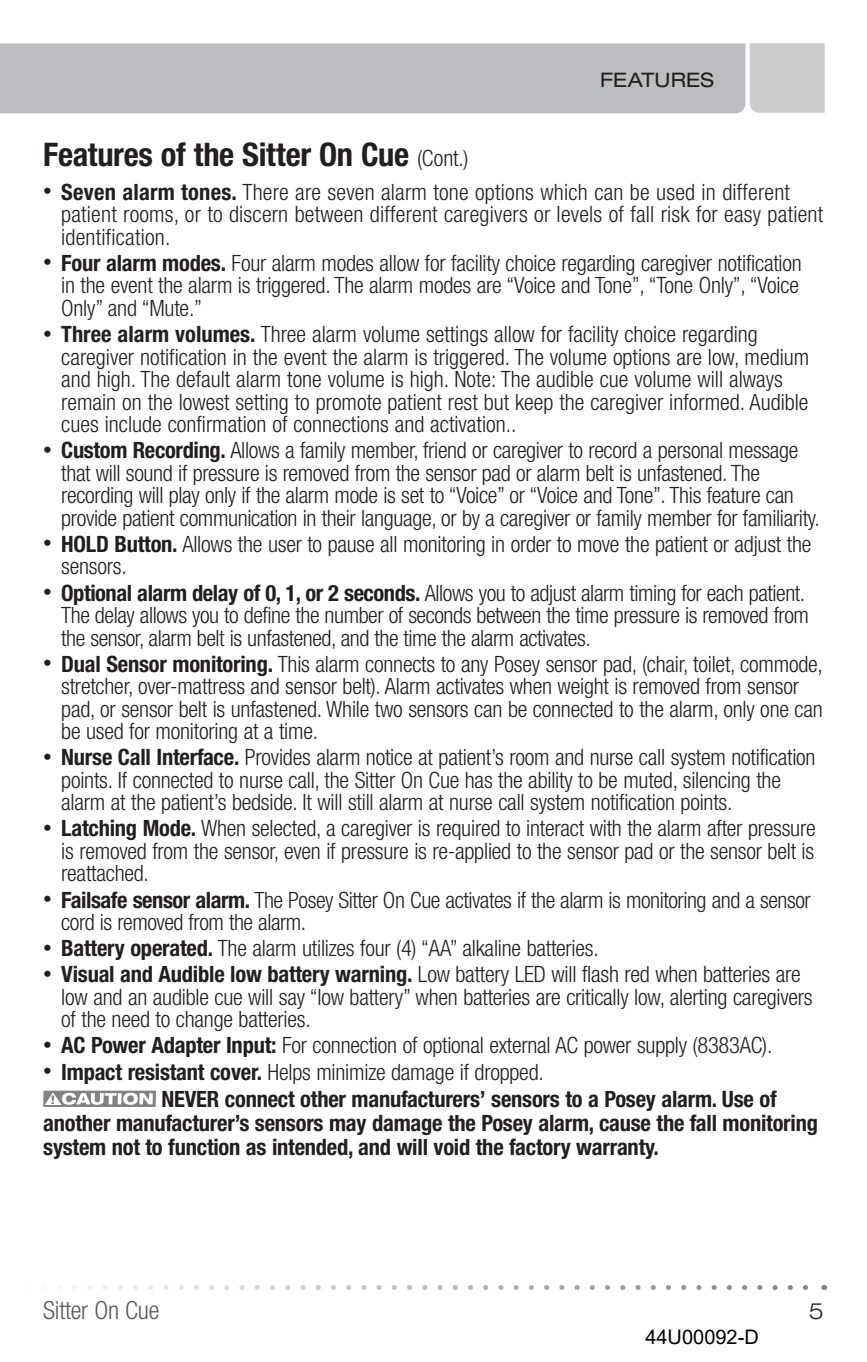
<style>
.page{position:relative;width:867px;height:1362px;background:#fff}
.page>*{position:absolute;margin:0;border:0;box-sizing:border-box;transform-origin:0 0}
.Heads{font:700 condensed 32.5px "Helvetica Neue LT Std";letter-spacing:-.01em;color:#231f20}
.t1{font:300 condensed 25px "Helvetica Neue LT Std";letter-spacing:-.01em;color:#57585a}
.t2{font:300 condensed 22.5px/22.5px "Helvetica Neue LT Std";letter-spacing:-.01em;color:#231f20}
.Body_Copy{font:700 condensed 22.5px/23.8px "Helvetica Neue LT Std";letter-spacing:-.01em;color:#231f20}
.t3{font:300 condensed 22.5px/22.5px "Helvetica Neue LT Std";letter-spacing:.01em;color:#231f20}
.t4{font:300 expanded 22.5px "Helvetica Neue LT Std";color:#231f20}
.t5{font:20px "Arial";color:#000}
.Left_Column_Headers{font:expanded 20px "Helvetica Neue LT Std";letter-spacing:.01em;color:#231f20}
.s1{font-weight:300;font-size:22.5px}
.s2{font-size:17.5px}
.s3{font-weight:700}
</style>
<div class="page">
<div style="left:0;top:43px;width:745px;height:70px;background:#bcbdc0"></div>
<div style="left:749px;top:43px;width:75px;height:70px;background:#cbccce"></div>
<svg style="left:73px;top:1285px;width:735px;height:4px"></svg>
<svg style="left:43px;top:1090px;width:113px;height:16px"></svg>
<svg style="left:45px;top:1092px;width:108px;height:12px"></svg>
<p class="Left_Column_Headers" style="left:600px;top:68px;width:115px">FEATURES</p>
<p class="Heads" style="left:43px;top:135px;width:426px">Features of the Sitter On Cue <span class="s1">(Cont.)</span></p>
<p class="t3" style="left:61px;top:180px;width:763px;text-indent:-18px"><span class="s2">•</span> <span class="s3">Seven alarm tones.</span> There are seven alarm tone options which can be used in different patient rooms, or to discern between different caregivers or levels of fall risk for easy patient identification.</p>
<p class="t2" style="left:61px;top:251px;width:742px;text-indent:-18px"><span class="s2">•</span> <span class="s3">Four alarm modes.</span> Four alarm modes allow for facility choice regarding caregiver notification in the event the alarm is triggered. The alarm modes are “Voice and Tone”, “Tone Only”, “Voice<br>Only” and “Mute.”</p>
<p class="t2" style="left:61px;top:322px;width:749px;text-indent:-18px"><span class="s2">•</span> <span class="s3">Three alarm volumes.</span> Three alarm volume settings allow for facility choice regarding caregiver notification in the event the alarm is triggered. The volume options are low, medium and high. The default alarm tone volume is high. Note: The audible cue volume will always remain on the lowest setting to promote patient rest but keep the caregiver informed. Audible cues include confirmation of connections and activation..</p>
<p class="t2" style="left:61px;top:439px;width:760px;text-indent:-18px"><span class="s2">•</span> <span class="s3">Custom Recording.</span> Allows a family member, friend or caregiver to record a personal message that will sound if pressure is removed from the sensor pad or alarm belt is unfastened. The recording will play only if the alarm mode is set to “Voice” or “Voice and Tone”. This feature can provide patient communication in their language, or by a caregiver or family member for familiarity.</p>
<p class="t2" style="left:61px;top:532px;width:751px;text-indent:-18px"><span class="s2">•</span> <span class="s3">HOLD Button.</span> Allows the user to pause all monitoring in order to move the patient or adjust the sensors.</p>
<p class="t2" style="left:61px;top:581px;width:749px;text-indent:-18px"><span class="s2">•</span> <span class="s3">Optional alarm delay of 0, 1, or 2 seconds.</span> Allows you to adjust alarm timing for each patient.<br>The delay allows you to define the number of seconds between the time pressure is removed from the sensor, alarm belt is unfastened, and the time the alarm activates.</p>
<p class="t2" style="left:61px;top:652px;width:763px;text-indent:-18px"><span class="s2">•</span> <span class="s3">Dual Sensor monitoring.</span> This alarm connects to any Posey sensor pad, (chair, toilet, commode, stretcher, over-mattress and sensor belt). Alarm activates when weight is removed from sensor pad, or sensor belt is unfastened. While two sensors can be connected to the alarm, only one can be used for monitoring at a time.</p>
<p class="t2" style="left:61px;top:745px;width:755px;text-indent:-18px"><span class="s2">•</span> <span class="s3">Nurse Call Interface.</span> Provides alarm notice at patient’s room and nurse call system notification points. If connected to nurse call, the Sitter On Cue has the ability to be muted, silencing the alarm at the patient’s bedside. It will still alarm at nurse call system notification points.</p>
<p class="t2" style="left:61px;top:817px;width:755px;text-align:justify;text-indent:-18px"><span class="s2">•</span> <span class="s3">Latching Mode.</span> When selected, a caregiver is required to interact with the alarm after pressure is removed from the sensor, even if pressure is re-applied to the sensor pad or the sensor belt is reattached.</p>
<p class="t2" style="left:61px;top:888px;width:750px;text-indent:-18px"><span class="s2">•</span> <span class="s3">Failsafe sensor alarm.</span> The Posey Sitter On Cue activates if the alarm is monitoring and a sensor cord is removed from the alarm.</p>
<p class="t2" style="left:43px;top:936px;width:557px"><span class="s2">•</span> <span class="s3">Battery operated.</span> The alarm utilizes four (4) “AA” alkaline batteries.</p>
<p class="t2" style="left:61px;top:962px;width:752px;text-indent:-18px"><span class="s2">•</span> <span class="s3">Visual and Audible low battery warning.</span> Low battery LED will flash red when batteries are low and an audible cue will say “low battery” when batteries are critically low, alerting caregivers of the need to change batteries.</p>
<p class="t2" style="left:43px;top:1033px;width:730px"><span class="s2">•</span> <span class="s3">AC Power Adapter Input:</span> For connection of optional external AC power supply (8383AC).</p>
<p class="t2" style="left:43px;top:1060px;width:502px"><span class="s2">•</span> <span class="s3">Impact resistant cover.</span> Helps minimize damage if dropped.</p>
<p class="Body_Copy" style="left:43px;top:1086px;width:776px;text-indent:118px">NEVER connect other manufacturers’ sensors to a Posey alarm. Use of another manufacturer’s sensors may damage the Posey alarm, cause the fall monitoring system not to function as intended, and will void the factory warranty.</p>
<p class="t1" style="left:43px;top:1295px;width:118px">Sitter On Cue</p>
<p class="t4" style="left:808px;top:1297px;width:17px">5</p>
<p class="t5" style="left:645px;top:1322px;width:115px">44U00092-D</p>
</div>
